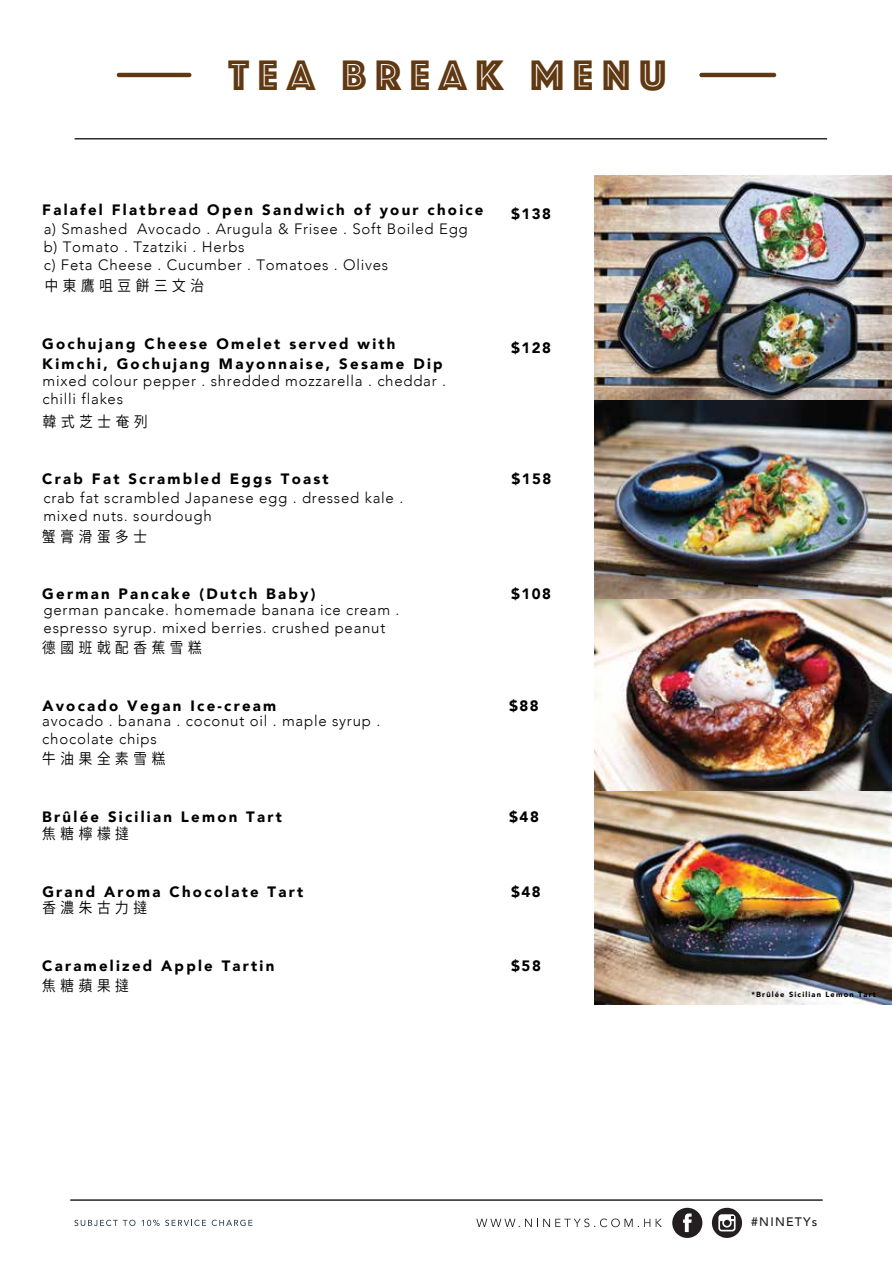
<style>
.page{position:relative;width:893px;height:1263px;background:#fff}
.page>*{position:absolute;margin:0;border:0;box-sizing:border-box;transform-origin:0 0}
.t1{font:44.25px "Phosphate Inline";letter-spacing:.2em;color:#603913}
.t2{font:300 15px/18px "Avenir";letter-spacing:.05em;color:#010101}
.t3{font:900 15px/19.5px "Avenir";letter-spacing:.15em;color:#010101}
.t4{font:14.85px "Koz Go Pr 6 N";letter-spacing:.35em;color:#010101;scale:.91 1}
.t5{font:500 12.3px "Avenir";letter-spacing:.1em;color:#231f20}
.t6{font:900 7.5px "Avenir";letter-spacing:.15em;color:#010101}
</style>
<div class="page">
<hr style="left:119px;top:73px;width:70px;height:4px;background:#603913">
<hr style="left:701px;top:73px;width:73px;height:4px;background:#603913">
<hr style="left:70px;top:1199px;width:753px;height:2px;background:#231f20">
<svg style="left:74px;top:1220px;width:61px;height:6px"></svg>
<svg style="left:141px;top:1219px;width:65px;height:7px"></svg>
<svg style="left:212px;top:1220px;width:40px;height:6px"></svg>
<svg style="left:476px;top:1218px;width:174px;height:9px"></svg>
<svg style="left:656px;top:1219px;width:6px;height:8px"></svg>
<svg style="left:672px;top:1208px;width:30px;height:30px"></svg>
<svg style="left:711px;top:1208px;width:31px;height:30px"></svg>
<hr style="left:75px;top:138px;width:752px;height:1px;background:#231f20">
<img style="left:594px;top:599px;width:298px;height:405px">
<img style="left:594px;top:175px;width:298px;height:424px">
<h1 class="t1" style="left:228px;top:48px;width:440px">TEA BREAK MENU</h1>
<p class="t3" style="left:42px;top:201px;width:443px">Falafel Flatbread Open Sandwich of your choice</p>
<p class="t3" style="left:511px;top:204px;width:42px">$138</p>
<p class="t2" style="left:44px;top:220px;width:426px">a) Smashed Avocado . Arugula &amp; Frisee . Soft Boiled Egg b) Tomato . Tzatziki . Herbs<br>c) Feta Cheese . Cucumber . Tomatoes . Olives</p>
<p class="t4" style="left:45px;top:278px;width:177px">中東鷹咀豆餅三文治</p>
<p class="t3" style="left:42px;top:335px;width:402px">Gochujang Cheese Omelet served with<br>Kimchi, Gochujang Mayonnaise, Sesame Dip</p>
<p class="t3" style="left:511px;top:338px;width:42px">$128</p>
<p class="t2" style="left:42px;top:372px;width:405px">mixed colour pepper . shredded mozzarella . cheddar . chilli flakes</p>
<p class="t4" style="left:43px;top:413px;width:116px">韓式芝士奄列</p>
<p class="t3" style="left:42px;top:470px;width:288px">Crab Fat Scrambled Eggs Toast</p>
<p class="t3" style="left:511px;top:470px;width:42px">$158</p>
<p class="t2" style="left:43px;top:489px;width:361px">crab fat scrambled Japanese egg . dressed kale . mixed nuts. sourdough</p>
<p class="t4" style="left:42px;top:528px;width:116px">蟹膏滑蛋多士</p>
<p class="t3" style="left:42px;top:585px;width:275px">German Pancake (Dutch Baby)</p>
<p class="t3" style="left:511px;top:585px;width:42px">$108</p>
<p class="t2" style="left:44px;top:601px;width:357px">german pancake. homemade banana ice cream . espresso syrup. mixed berries. crushed peanut</p>
<p class="t4" style="left:42px;top:639px;width:157px">德國班戟配香蕉雪</p>
<p class="t3" style="left:42px;top:696px;width:235px">Avocado Vegan Ice-cream</p>
<p class="t3" style="left:509px;top:696px;width:31px">$88</p>
<p class="t2" style="left:42px;top:712px;width:339px">avocado . banana . coconut oil . maple syrup . chocolate chips</p>
<p class="t4" style="left:42px;top:750px;width:116px">牛油果全素雪</p>
<p class="t3" style="left:42px;top:807px;width:241px">Brûlée Sicilian Lemon Tart</p>
<p class="t3" style="left:509px;top:807px;width:31px">$48</p>
<p class="t4" style="left:42px;top:825px;width:96px">焦糖檸檬撻</p>
<p class="t3" style="left:42px;top:882px;width:262px">Grand Aroma Chocolate Tart</p>
<p class="t3" style="left:511px;top:882px;width:31px">$48</p>
<p class="t4" style="left:42px;top:899px;width:116px">香濃朱古力撻</p>
<p class="t3" style="left:42px;top:956px;width:234px">Caramelized Apple Tartin</p>
<p class="t3" style="left:511px;top:956px;width:31px">$58</p>
<p class="t4" style="left:42px;top:977px;width:96px">焦糖蘋果撻</p>
<p class="t6" style="left:751px;top:989px;width:126px">*Brûlée Sicilian Lemon Tart</p>
<p class="t5" style="left:751px;top:1213px;width:68px">#NINETYs</p>
</div>
